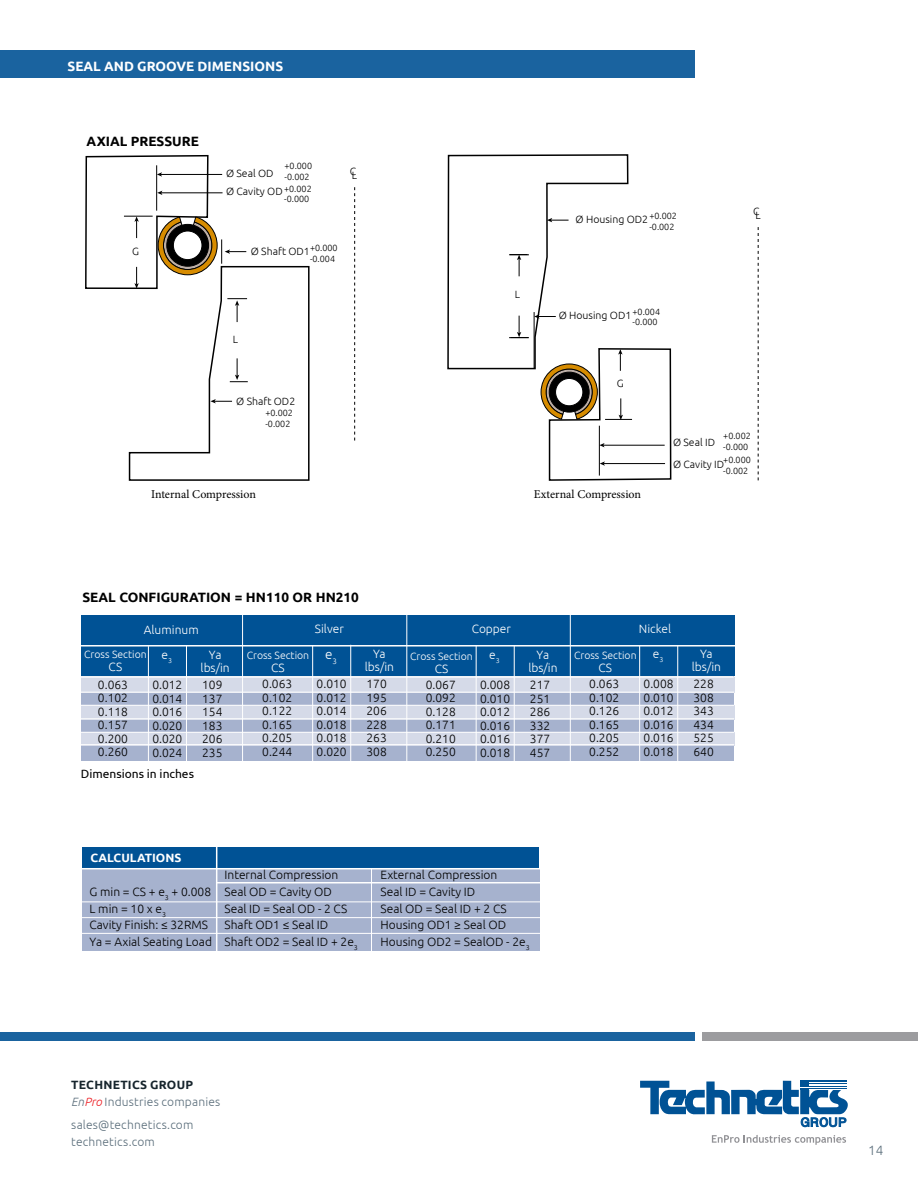
<style>
.page{position:relative;width:918px;height:1188px;background:#fff}
.page>*{position:absolute;margin:0;border:0;box-sizing:border-box;transform-origin:0 0}
.t1{font:700 13.5px "Ubuntu";color:#000}
.t2{font:700 13.5px "Ubuntu";color:#fff}
.t3{font:300 13.5px "Ubuntu";color:#5c6f7c}
.t4{font:300 13.5px "Ubuntu";color:#fff}
.t5{font:300 12px/13.5px "Ubuntu";color:#000;text-align:justify}
.t6{font:300 12px/16.5px "Ubuntu";letter-spacing:.015em;color:#5c6f7c}
.t7{font:300 12px/12.8px "Ubuntu";color:#fff;text-align:center}
.t8{font:12px "Minion Pro";letter-spacing:-.005em;color:#000}
.t9{font:12px "Ubuntu";color:#000}
.t10{font:700 12px "Ubuntu";color:#fff}
.t11{font:300 10.5px "Ubuntu";color:#000}
.t12{font:300 10.5px "Ubuntu";color:#fff}
.t13{font:300 9px/10.8px "Ubuntu";color:#000}
.s1{font-weight:700;color:#17252d}
.s2{font-style:italic}
.s3{font-style:italic;color:#ed1e24}
</style>
<div class="page">
<svg style="left:640px;top:1081px;width:208px;height:64px"></svg>
<div style="left:0;top:1032px;width:695px;height:9px;background:#1a639f"></div>
<div style="left:702px;top:1032px;width:216px;height:9px;background:#9c9c9f"></div>
<div style="left:0;top:50px;width:695px;height:28px;background:#1a639f"></div>
<svg style="left:447px;top:155px;width:225px;height:326px"></svg>
<svg style="left:85px;top:154px;width:225px;height:327px"></svg>
<svg style="left:354px;top:187px;width:1px;height:254px"></svg>
<svg style="left:758px;top:227px;width:1px;height:253px"></svg>
<div style="left:81px;top:646px;width:653px;height:115px;background:#a6b2ce"></div>
<div style="left:81px;top:677px;width:654px;height:15px;background:#d5dae8"></div>
<div style="left:81px;top:705px;width:654px;height:14px;background:#d5dae8"></div>
<div style="left:81px;top:733px;width:654px;height:13px;background:#d5dae8"></div>
<div style="left:81px;top:615px;width:654px;height:61px;background:#005295"></div>
<hr style="left:73px;top:645px;width:664px;height:2px;background:#fff">
<hr style="left:81px;top:676px;width:653px;height:2px;background:#fff">
<hr style="left:639px;top:646px;width:1px;height:123px;background:#fff">
<hr style="left:677px;top:645px;width:1px;height:126px;background:#fff">
<hr style="left:476px;top:646px;width:1px;height:124px;background:#fff">
<hr style="left:514px;top:646px;width:1px;height:126px;background:#fff">
<hr style="left:312px;top:645px;width:1px;height:124px;background:#fff">
<hr style="left:350px;top:645px;width:1px;height:126px;background:#fff">
<hr style="left:148px;top:646px;width:1px;height:125px;background:#fff">
<hr style="left:186px;top:646px;width:1px;height:126px;background:#fff">
<hr style="left:242px;top:613px;width:1px;height:160px;background:#fff">
<hr style="left:406px;top:612px;width:1px;height:160px;background:#fff">
<hr style="left:570px;top:613px;width:1px;height:160px;background:#fff">
<hr style="left:81px;top:744px;width:653px;height:1px;background:#fff">
<hr style="left:81px;top:732px;width:653px;height:1px;background:#fff">
<hr style="left:81px;top:718px;width:653px;height:1px;background:#fff">
<hr style="left:81px;top:705px;width:653px;height:1px;background:#fff">
<hr style="left:81px;top:692px;width:653px;height:1px;background:#fff">
<div style="left:83px;top:868px;width:457px;height:83px;background:#a6b2ce"></div>
<div style="left:83px;top:848px;width:456px;height:21px;background:#005295"></div>
<hr style="left:82px;top:868px;width:462px;height:1px;background:#fff">
<hr style="left:216px;top:846px;width:1px;height:111px;background:#fff">
<hr style="left:216px;top:882px;width:328px;height:2px;background:#fff">
<hr style="left:371px;top:869px;width:1px;height:88px;background:#fff">
<hr style="left:82px;top:902px;width:460px;height:1px;background:#fff">
<hr style="left:82px;top:917px;width:460px;height:1px;background:#fff">
<hr style="left:82px;top:933px;width:460px;height:1px;background:#fff">
<p class="t2" style="left:68px;top:58px;width:217px">SEAL AND GROOVE DIMENSIONS</p>
<p class="t1" style="left:87px;top:133px;width:114px">AXIAL PRESSURE</p>
<p class="t11" style="left:226px;top:167px;width:49px">Ø Seal OD</p>
<p class="t13" style="left:285px;top:160px;width:29px">+0.000 -0.002</p>
<p class="t13" style="left:284px;top:183px;width:29px">+0.002 -0.000</p>
<p class="t11" style="left:226px;top:185px;width:58px">Ø Cavity OD</p>
<p class="t11" style="left:350px;top:167px;width:9px">CL</p>
<p class="t11" style="left:132px;top:245px;width:8px">G</p>
<p class="t13" style="left:310px;top:242px;width:29px">+0.000 -0.004</p>
<p class="t11" style="left:251px;top:245px;width:61px">Ø Shaft OD1</p>
<p class="t11" style="left:233px;top:333px;width:7px">L</p>
<p class="t11" style="left:236px;top:395px;width:61px">Ø Shaft OD2</p>
<p class="t13" style="left:265px;top:407px;width:29px">+0.002 -0.002</p>
<p class="t11" style="left:515px;top:288px;width:7px">L</p>
<p class="t13" style="left:649px;top:210px;width:29px">+0.002 -0.002</p>
<p class="t11" style="left:576px;top:213px;width:74px">Ø Housing OD2</p>
<p class="t13" style="left:633px;top:306px;width:29px">+0.004 -0.000</p>
<p class="t11" style="left:559px;top:309px;width:74px">Ø Housing OD1</p>
<p class="t11" style="left:617px;top:377px;width:8px">G</p>
<p class="t11" style="left:753px;top:207px;width:9px">CL</p>
<p class="t13" style="left:723px;top:430px;width:29px">+0.002</p>
<p class="t11" style="left:673px;top:436px;width:77px">Ø Seal ID <sub>-0.000</sub></p>
<p class="t13" style="left:723px;top:455px;width:29px">+0.000 -0.002</p>
<p class="t11" style="left:673px;top:458px;width:53px">Ø Cavity ID</p>
<p class="t8" style="left:151px;top:486px;width:106px">Internal Compression</p>
<p class="t8" style="left:534px;top:486px;width:109px">External Compression</p>
<p class="t1" style="left:82px;top:590px;width:278px">SEAL CONFIGURATION = HN110 OR HN210</p>
<p class="t7" style="left:144px;top:623px;width:56px">Aluminum</p>
<p class="t12" style="left:84px;top:648px;width:64px">Cross Section</p>
<p class="t7" style="left:109px;top:660px;width:15px">CS</p>
<p class="t7" style="left:162px;top:648px;width:12px">e<sub>3</sub></p>
<p class="t7" style="left:201px;top:648px;width:31px">Ya lbs/in</p>
<p class="t5" style="left:152px;top:678px;width:32px">0.012<br>0.014<br>0.016<br>0.020<br>0.020<br>0.024</p>
<p class="t5" style="left:202px;top:678px;width:22px">109<br>137<br>154<br>183<br>206<br>235</p>
<p class="t5" style="left:98px;top:678px;width:32px">0.063<br>0.102<br>0.118<br>0.157<br>0.200<br>0.260</p>
<p class="t9" style="left:81px;top:766px;width:115px">Dimensions in inches</p>
<p class="t7" style="left:315px;top:622px;width:30px">Silver</p>
<p class="t7" style="left:472px;top:622px;width:41px">Copper</p>
<p class="t12" style="left:247px;top:649px;width:64px">Cross Section</p>
<p class="t7" style="left:271px;top:661px;width:15px">CS</p>
<p class="t5" style="left:262px;top:677px;width:32px">0.063<br>0.102<br>0.122<br>0.165<br>0.205<br>0.244</p>
<p class="t4" style="left:325px;top:647px;width:13px">e<sub>3</sub></p>
<p class="t7" style="left:365px;top:647px;width:31px">Ya lbs/in</p>
<p class="t5" style="left:317px;top:677px;width:32px">0.010<br>0.012<br>0.014<br>0.018<br>0.018<br>0.020</p>
<p class="t5" style="left:366px;top:677px;width:22px">170<br>195<br>206<br>228<br>263<br>308</p>
<p class="t5" style="left:426px;top:678px;width:32px">0.067<br>0.092<br>0.128<br>0.171<br>0.210<br>0.250</p>
<p class="t12" style="left:410px;top:650px;width:64px">Cross Section</p>
<p class="t7" style="left:435px;top:662px;width:15px">CS</p>
<p class="t7" style="left:489px;top:648px;width:12px">e<sub>3</sub></p>
<p class="t7" style="left:528px;top:648px;width:31px">Ya lbs/in</p>
<p class="t5" style="left:480px;top:678px;width:32px">0.008<br>0.010<br>0.012<br>0.016<br>0.016<br>0.018</p>
<p class="t5" style="left:530px;top:678px;width:22px">217<br>251<br>286<br>332<br>377<br>457</p>
<p class="t7" style="left:639px;top:622px;width:34px">Nickel</p>
<p class="t12" style="left:574px;top:649px;width:64px">Cross Section</p>
<p class="t7" style="left:599px;top:661px;width:15px">CS</p>
<p class="t7" style="left:653px;top:647px;width:12px">e<sub>3</sub></p>
<p class="t7" style="left:692px;top:647px;width:31px">Ya lbs/in</p>
<p class="t5" style="left:589px;top:677px;width:32px">0.063<br>0.102<br>0.126<br>0.165<br>0.205<br>0.252</p>
<p class="t5" style="left:644px;top:677px;width:32px">0.008<br>0.010<br>0.012<br>0.016<br>0.016<br>0.018</p>
<p class="t5" style="left:693px;top:677px;width:22px">228<br>308<br>343<br>434<br>525<br>640</p>
<p class="t10" style="left:90px;top:851px;width:93px">CALCULATIONS</p>
<p class="t5" style="left:225px;top:868px;width:115px">Internal Compression</p>
<p class="t5" style="left:381px;top:868px;width:118px">External Compression</p>
<p class="t5" style="left:90px;top:885px;width:244px">G min = CS + e<sub>3</sub> + 0.008 Seal OD = Cavity OD</p>
<p class="t5" style="left:381px;top:885px;width:96px">Seal ID = Cavity ID</p>
<p class="t5" style="left:90px;top:901px;width:78px">L min = 10 x e<sub>3</sub></p>
<p class="t5" style="left:225px;top:901px;width:124px">Seal ID = Seal OD - 2 CS</p>
<p class="t5" style="left:381px;top:901px;width:128px">Seal OD = Seal ID + 2 CS</p>
<p class="t5" style="left:90px;top:918px;width:120px">Cavity Finish: ≤ 32RMS</p>
<p class="t5" style="left:225px;top:918px;width:105px">Shaft OD1 ≤ Seal ID</p>
<p class="t5" style="left:381px;top:918px;width:127px">Housing OD1 ≥ Seal OD</p>
<p class="t5" style="left:90px;top:935px;width:270px">Ya = Axial Seating Load Shaft OD2 = Seal ID + 2e<sub>3</sub></p>
<p class="t5" style="left:381px;top:935px;width:151px">Housing OD2 = SealOD - 2e<sub>3</sub></p>
<p class="t6" style="left:71px;top:1076px;width:151px"><span class="s1">TECHNETICS GROUP<br></span><span class="s2">En</span><span class="s3">Pro</span> Industries companies</p>
<p class="t6" style="left:71px;top:1116px;width:124px">sales@technetics.com technetics.com</p>
<p class="t3" style="left:868px;top:1142px;width:17px">14</p>
</div>
